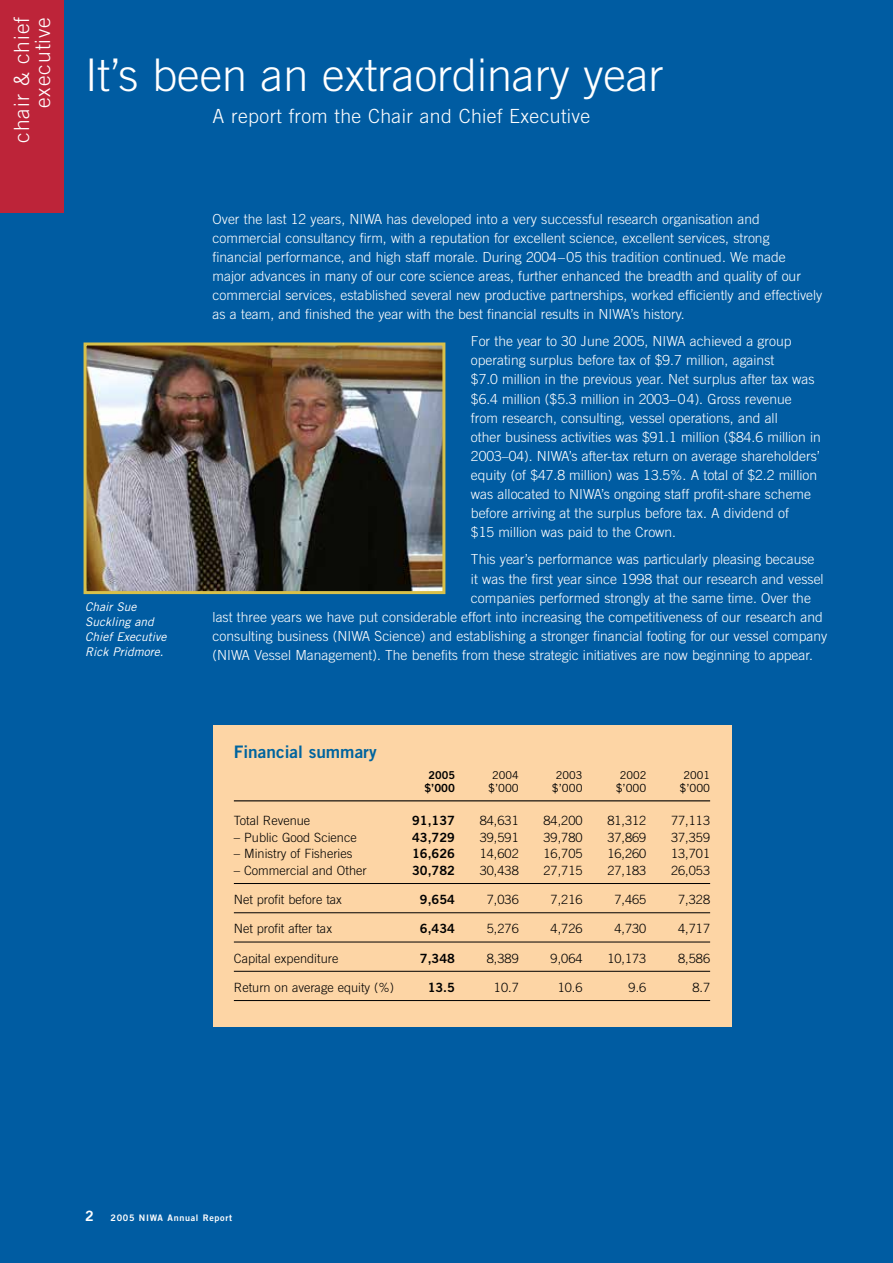
<style>
.page{position:relative;width:893px;height:1263px;background:#005ca2}
.page>*{position:absolute;margin:0;border:0;box-sizing:border-box;transform-origin:0 0}
.t1{font:300 45px "Trade Gothic";color:#fff}
.t2{font:300 21px/21px "Trade Gothic";letter-spacing:.05em;color:#fff;text-align:right}
.t3{font:300 19.5px "Trade Gothic";letter-spacing:.02em;color:#fff}
.t4{font:17.25px "Trade Gothic Bold Two";color:#00649e}
.t5{font:300 13.8px/19px "Trade Gothic";color:#fff}
.t6{font:300 12.75px "Trade Gothic";color:#000}
.t7{font:12.75px "Trade Gothic Bold Two";color:#000}
.t8{font:italic 12px/15px "Trade Gothic";color:#fff}
.t9{font:11.25px "Trade Gothic";color:#000}
.t10{font:11.25px "Trade Gothic Bold Two";color:#000}
.t11{font:10.8px "Trade Gothic";color:#000}
.t12{font:10.8px "Trade Gothic Bold Two";color:#000}
.t13{font:9px "Trade Gothic Bold Two";letter-spacing:.075em;color:#fff}
.s1{font-size:14.25px}
</style>
<div class="page">
<div style="left:0;top:0;width:64px;height:213px;background:#bd2439"></div>
<div style="left:213px;top:725px;width:518px;height:301px;background:#fdd5a5"></div>
<hr style="left:234px;top:800px;width:476px;height:1px;background:#000">
<hr style="left:234px;top:883px;width:476px;height:1px;background:#000">
<hr style="left:234px;top:912px;width:476px;height:1px;background:#000">
<hr style="left:234px;top:942px;width:476px;height:1px;background:#000">
<hr style="left:234px;top:971px;width:476px;height:1px;background:#000">
<hr style="left:234px;top:1000px;width:476px;height:1px;background:#000">
<img style="left:88px;top:346px;width:353px;height:244px">
<div style="left:84px;top:342px;width:361px;height:252px;border:3px solid #d8c04a"></div>
<h2 class="t2" style="left:11px;top:143px;width:127px;rotate:-90deg">chair &amp; chief executive</h2>
<h1 class="t1" style="left:85px;top:48px;width:580px">It’s been an extraordinary year</h1>
<h3 class="t3" style="left:213px;top:104px;width:379px">A report from the Chair and Chief Executive</h3>
<p class="t8" style="left:85px;top:599px;width:83px">Chair Sue<br>Suckling and<br>Chief Executive<br>Rick Pridmore.</p>
<p class="t5" style="left:213px;top:209px;width:611px">Over the last 12 years, NIWA has developed into a very successful research organisation and commercial consultancy firm, with a reputation for excellent science, excellent services, strong<br>financial performance, and high staff morale. During 2004–05 this tradition continued. We made<br>major advances in many of our core science areas, further enhanced the breadth and quality of our commercial services, established several new productive partnerships, worked efficiently and effectively as a team, and finished the year with the best financial results in NIWA’s history.</p>
<p class="t5" style="left:471px;top:332px;width:352px">For the year to 30 June 2005, NIWA achieved a group operating surplus before tax of $9.7 million, against<br>$7.0 million in the previous year. Net surplus after tax was $6.4 million ($5.3 million in 2003–04). Gross revenue from research, consulting, vessel operations, and all<br>other business activities was $91.1 million ($84.6 million in 2003–04). NIWA’s after-tax return on average shareholders’ equity (of $47.8 million) was 13.5%. A total of $2.2 million was allocated to NIWA’s ongoing staff profit-share scheme before arriving at the surplus before tax. A dividend of<br>$15 million was paid to the Crown.</p>
<p class="t5" style="left:471px;top:550px;width:345px">This year’s performance was particularly pleasing because</p>
<p class="t5" style="left:471px;top:569px;width:354px">it was the first year since 1998 that our research and vessel</p>
<p class="t5" style="left:471px;top:588px;width:341px">companies performed strongly at the same time. Over the</p>
<p class="t5" style="left:213px;top:607px;width:612px">last three years we have put considerable effort into increasing the competitiveness of our research and</p>
<p class="t5" style="left:213px;top:626px;width:616px">consulting business (NIWA Science) and establishing a stronger financial footing for our vessel company</p>
<p class="t5" style="left:213px;top:645px;width:602px">(NIWA Vessel Management). The benefits from these strategic initiatives are now beginning to appear.</p>
<p class="t4" style="left:234px;top:741px;width:144px">Financial summary</p>
<p class="t12" style="left:428px;top:768px;width:28px">2005</p>
<p class="t11" style="left:492px;top:769px;width:28px">2004</p>
<p class="t11" style="left:556px;top:769px;width:28px">2003</p>
<p class="t11" style="left:620px;top:769px;width:28px">2002</p>
<p class="t11" style="left:684px;top:769px;width:28px">2001</p>
<p class="t10" style="left:424px;top:781px;width:32px">$’000</p>
<p class="t9" style="left:488px;top:781px;width:32px">$’000</p>
<p class="t9" style="left:552px;top:781px;width:32px">$’000</p>
<p class="t9" style="left:616px;top:781px;width:32px">$’000</p>
<p class="t9" style="left:679px;top:781px;width:32px">$’000</p>
<p class="t6" style="left:234px;top:813px;width:78px">Total Revenue</p>
<p class="t7" style="left:412px;top:813px;width:44px">91,137</p>
<p class="t6" style="left:480px;top:813px;width:40px">84,631</p>
<p class="t6" style="left:544px;top:813px;width:40px">84,200</p>
<p class="t6" style="left:607px;top:813px;width:40px">81,312</p>
<p class="t6" style="left:671px;top:813px;width:40px">77,113</p>
<p class="t6" style="left:234px;top:830px;width:124px">– Public Good Science</p>
<p class="t7" style="left:412px;top:829px;width:44px">43,729</p>
<p class="t6" style="left:480px;top:830px;width:40px">39,591</p>
<p class="t6" style="left:544px;top:830px;width:40px">39,780</p>
<p class="t6" style="left:607px;top:830px;width:40px">37,869</p>
<p class="t6" style="left:671px;top:830px;width:40px">37,359</p>
<p class="t6" style="left:234px;top:846px;width:120px">– Ministry of Fisheries</p>
<p class="t7" style="left:412px;top:846px;width:44px">16,626</p>
<p class="t6" style="left:480px;top:846px;width:40px">14,602</p>
<p class="t6" style="left:544px;top:846px;width:40px">16,705</p>
<p class="t6" style="left:607px;top:846px;width:40px">16,260</p>
<p class="t6" style="left:671px;top:846px;width:40px">13,701</p>
<p class="t6" style="left:234px;top:863px;width:134px">– Commercial and Other</p>
<p class="t7" style="left:412px;top:862px;width:44px">30,782</p>
<p class="t6" style="left:480px;top:863px;width:40px">30,438</p>
<p class="t6" style="left:544px;top:863px;width:40px">27,715</p>
<p class="t6" style="left:607px;top:863px;width:40px">27,183</p>
<p class="t6" style="left:671px;top:863px;width:40px">26,053</p>
<p class="t6" style="left:234px;top:892px;width:110px">Net profit before tax</p>
<p class="t7" style="left:420px;top:892px;width:37px">9,654</p>
<p class="t6" style="left:487px;top:892px;width:33px">7,036</p>
<p class="t6" style="left:551px;top:892px;width:33px">7,216</p>
<p class="t6" style="left:614px;top:892px;width:33px">7,465</p>
<p class="t6" style="left:678px;top:892px;width:33px">7,328</p>
<p class="t6" style="left:234px;top:921px;width:100px">Net profit after tax</p>
<p class="t7" style="left:420px;top:921px;width:37px">6,434</p>
<p class="t6" style="left:487px;top:921px;width:33px">5,276</p>
<p class="t6" style="left:551px;top:921px;width:33px">4,726</p>
<p class="t6" style="left:614px;top:921px;width:33px">4,730</p>
<p class="t6" style="left:678px;top:921px;width:33px">4,717</p>
<p class="t6" style="left:234px;top:950px;width:106px">Capital expenditure</p>
<p class="t7" style="left:420px;top:950px;width:37px">7,348</p>
<p class="t6" style="left:487px;top:950px;width:33px">8,389</p>
<p class="t6" style="left:551px;top:950px;width:33px">9,064</p>
<p class="t6" style="left:607px;top:950px;width:40px">10,173</p>
<p class="t6" style="left:678px;top:950px;width:33px">8,586</p>
<p class="t6" style="left:234px;top:980px;width:162px">Return on average equity (%)</p>
<p class="t7" style="left:428px;top:979px;width:29px">13.5</p>
<p class="t6" style="left:494px;top:980px;width:26px">10.7</p>
<p class="t6" style="left:558px;top:980px;width:26px">10.6</p>
<p class="t6" style="left:629px;top:980px;width:19px">9.6</p>
<p class="t6" style="left:692px;top:980px;width:19px">8.7</p>
<p class="t13" style="left:85px;top:1212px;width:149px"><span class="s1">2</span> 2005 NIWA Annual Report</p>
</div>
